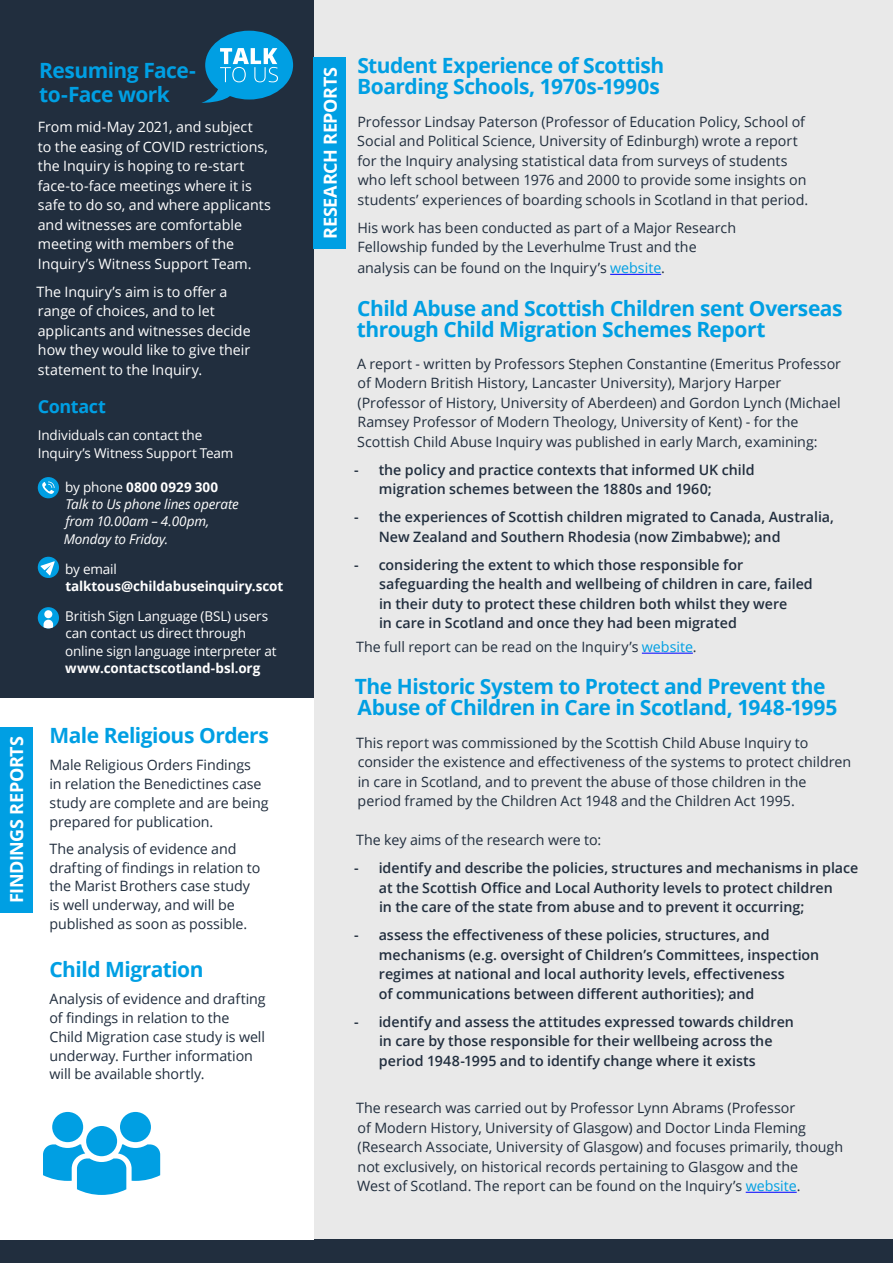
<style>
.page{position:relative;width:893px;height:1263px;background:#e9e9e9}
.page>*{position:absolute;margin:0;border:0;box-sizing:border-box;transform-origin:0 0}
.t1{font:700 21px/21px "Open Sans";letter-spacing:-.025em;color:#009fe3}
.t2{font:700 18px "Open Sans";letter-spacing:-.015em;color:#fff}
.t3{font:700 18px "Open Sans";letter-spacing:-.02em;color:#009fe3}
.t4{font:14.25px/19.5px "Open Sans";color:#212e3e}
.t5{font:600 14.25px/19.5px "Open Sans";color:#212e3e}
.t6{font:14.25px/19.5px "Open Sans";color:#fff}
.t7{font:13.5px/17.2px "Open Sans";letter-spacing:-.01em;color:#fff}
.t8{font:italic 13.5px/17.2px "Open Sans";letter-spacing:-.01em;color:#fff}
.t9{font:700 13.5px "Open Sans";letter-spacing:-.01em;color:#fff}
.s1{font-style:normal}
.s2{font-weight:700;font-style:normal}
.s3{color:#009fe3}
</style>
<div class="page">
<div style="left:0;top:1239px;width:893px;height:24px;background:#212e3e"></div>
<div style="left:0;top:688px;width:314px;height:551px;background:#fff"></div>
<div style="left:0;top:0;width:314px;height:697px;background:#212e3e"></div>
<div style="left:38px;top:477px;width:21px;height:21px;background:#009fe3;border-radius:50%"></div>
<svg style="left:42px;top:481px;width:13px;height:13px"></svg>
<div style="left:38px;top:557px;width:21px;height:21px;background:#009fe3;border-radius:50%"></div>
<svg style="left:41px;top:561px;width:14px;height:14px"></svg>
<svg style="left:38px;top:607px;width:21px;height:21px"></svg>
<svg style="left:44px;top:620px;width:9px;height:8px"></svg>
<div style="left:44px;top:610px;width:8px;height:8px;background:#fff;border-radius:50%"></div>
<div style="left:205px;top:31px;width:88px;height:69px;background:#009fe3;border-radius:50%"></div>
<svg style="left:202px;top:48px;width:76px;height:55px"></svg>
<div style="left:0;top:727px;width:32px;height:186px;background:#009fe3"></div>
<hr style="left:610px;top:274px;width:51px;height:1px;background:#00f">
<hr style="left:642px;top:653px;width:51px;height:1px;background:#00f">
<hr style="left:746px;top:1192px;width:51px;height:1px;background:#00f">
<div style="left:314px;top:57px;width:32px;height:191px;background:#009fe3"></div>
<div style="left:120px;top:1112px;width:31px;height:30px;background:#009fe3;border-radius:50%"></div>
<div style="left:52px;top:1112px;width:31px;height:30px;background:#009fe3;border-radius:50%"></div>
<div style="left:86px;top:1126px;width:31px;height:30px;background:#009fe3;border-radius:50%"></div>
<svg style="left:43px;top:1144px;width:117px;height:51px"></svg>
<h1 class="t1" style="left:39px;top:58px;width:158px;line-height:24px">Resuming Face&shy;to-Face work</h1>
<p class="t6" style="left:38px;top:117px;width:235px">From mid-May 2021, and subject<br>to the easing of COVID restrictions, the Inquiry is hoping to re-start face-to-face meetings where it is safe to do so, and where applicants and witnesses are comfortable meeting with members of the<br>Inquiry’s Witness Support Team.</p>
<p class="t6" style="left:36px;top:281px;width:216px">The Inquiry’s aim is to offer a range of choices, and to let applicants and witnesses decide how they would like to give their statement to the Inquiry.</p>
<p class="t3" style="left:38px;top:394px;width:70px">Contact</p>
<p class="t7" style="left:38px;top:427px;width:197px">Individuals can contact the<br>Inquiry’s Witness Support Team</p>
<p class="t8" style="left:64px;top:478px;width:177px"><span class="s1">by phone</span> <span class="s2">0800 0929 300<br></span>Talk to Us phone lines operate from 10.00am – 4.00pm,<br>Monday to Friday.</p>
<p class="t7" style="left:65px;top:560px;width:53px">by email</p>
<p class="t9" style="left:65px;top:576px;width:219px">talktous@childabuseinquiry.scot</p>
<p class="t7" style="left:65px;top:607px;width:213px">British Sign Language (BSL) users can contact us direct through online sign language interpreter at</p>
<p class="t9" style="left:65px;top:658px;width:197px">www.contactscotland-bsl.org</p>
<p class="t2" style="left:4px;top:903px;width:168px;rotate:-90deg">FINDINGS REPORTS</p>
<h1 class="t1" style="left:49px;top:724px;width:221px">Male Religious Orders</h1>
<p class="t4" style="left:49px;top:755px;width:221px;line-height:18.8px">Male Religious Orders Findings<br>in relation the Benedictines case study are complete and are being prepared for publication.</p>
<p class="t4" style="left:49px;top:839px;width:212px;line-height:18.8px">The analysis of evidence and drafting of findings in relation to the Marist Brothers case study is well underway, and will be published as soon as possible.</p>
<h1 class="t1" style="left:49px;top:958px;width:156px">Child Migration</h1>
<p class="t4" style="left:49px;top:989px;width:218px;line-height:18.8px">Analysis of evidence and drafting of findings in relation to the<br>Child Migration case study is well underway. Further information will be available shortly.</p>
<p class="t2" style="left:318px;top:239px;width:174px;rotate:-90deg">RESEARCH REPORTS</p>
<h1 class="t1" style="left:357px;top:55px;width:309px">Student Experience of Scottish<br>Boarding Schools, 1970s-1990s</h1>
<p class="t4" style="left:357px;top:111px;width:453px">Professor Lindsay Paterson (Professor of Education Policy, School of Social and Political Science, University of Edinburgh) wrote a report for the Inquiry analysing statistical data from surveys of students who left school between 1976 and 2000 to provide some insights on students’ experiences of boarding schools in Scotland in that period.</p>
<p class="t4" style="left:357px;top:217px;width:380px">His work has been conducted as part of a Major Research<br>Fellowship funded by the Leverhulme Trust and the</p>
<p class="t4" style="left:357px;top:258px;width:309px">analysis can be found on the Inquiry’s <span class="s3">website</span>.</p>
<h1 class="t1" style="left:357px;top:297px;width:487px">Child Abuse and Scottish Children sent Overseas through Child Migration Schemes Report</h1>
<p class="t4" style="left:357px;top:353px;width:485px">A report - written by Professors Stephen Constantine (Emeritus Professor of Modern British History, Lancaster University), Marjory Harper (Professor of History, University of Aberdeen) and Gordon Lynch (Michael Ramsey Professor of Modern Theology, University of Kent) - for the Scottish Child Abuse Inquiry was published in early March, examining:</p>
<p class="t5" style="left:379px;top:460px;width:377px;text-indent:-25px">- the policy and practice contexts that informed UK child migration schemes between the 1880s and 1960;</p>
<p class="t5" style="left:379px;top:507px;width:457px;text-indent:-25px">- the experiences of Scottish children migrated to Canada, Australia,<br>New Zealand and Southern Rhodesia (now Zimbabwe); and</p>
<p class="t5" style="left:379px;top:554px;width:435px;text-indent:-25px">- considering the extent to which those responsible for safeguarding the health and wellbeing of children in care, failed in their duty to protect these children both whilst they were<br>in care in Scotland and once they had been migrated</p>
<p class="t4" style="left:356px;top:637px;width:342px">The full report can be read on the Inquiry’s <span class="s3">website</span>.</p>
<h1 class="t1" style="left:355px;top:676px;width:484px">The Historic System to Protect and Prevent the<br>Abuse of Children in Care in Scotland, 1948-1995</h1>
<p class="t4" style="left:356px;top:732px;width:497px">This report was commissioned by the Scottish Child Abuse Inquiry to consider the existence and effectiveness of the systems to protect children in care in Scotland, and to prevent the abuse of those children in the period framed by the Children Act 1948 and the Children Act 1995.</p>
<p class="t4" style="left:356px;top:830px;width:247px">The key aims of the research were to:</p>
<p class="t5" style="left:379px;top:858px;width:481px;text-indent:-25px">- identify and describe the policies, structures and mechanisms in place at the Scottish Office and Local Authority levels to protect children<br>in the care of the state from abuse and to prevent it occurring;</p>
<p class="t5" style="left:379px;top:925px;width:442px;text-indent:-25px">- assess the effectiveness of these policies, structures, and mechanisms (e.g. oversight of Children’s Committees, inspection regimes at national and local authority levels, effectiveness<br>of communications between different authorities); and</p>
<p class="t5" style="left:379px;top:1011px;width:417px;text-indent:-25px">- identify and assess the attitudes expressed towards children in care by those responsible for their wellbeing across the period 1948-1995 and to identify change where it exists</p>
<p class="t4" style="left:356px;top:1098px;width:489px">The research was carried out by Professor Lynn Abrams (Professor<br>of Modern History, University of Glasgow) and Doctor Linda Fleming (Research Associate, University of Glasgow) and focuses primarily, though not exclusively, on historical records pertaining to Glasgow and the<br>West of Scotland. The report can be found on the Inquiry’s <span class="s3">website</span>.</p>
</div>
